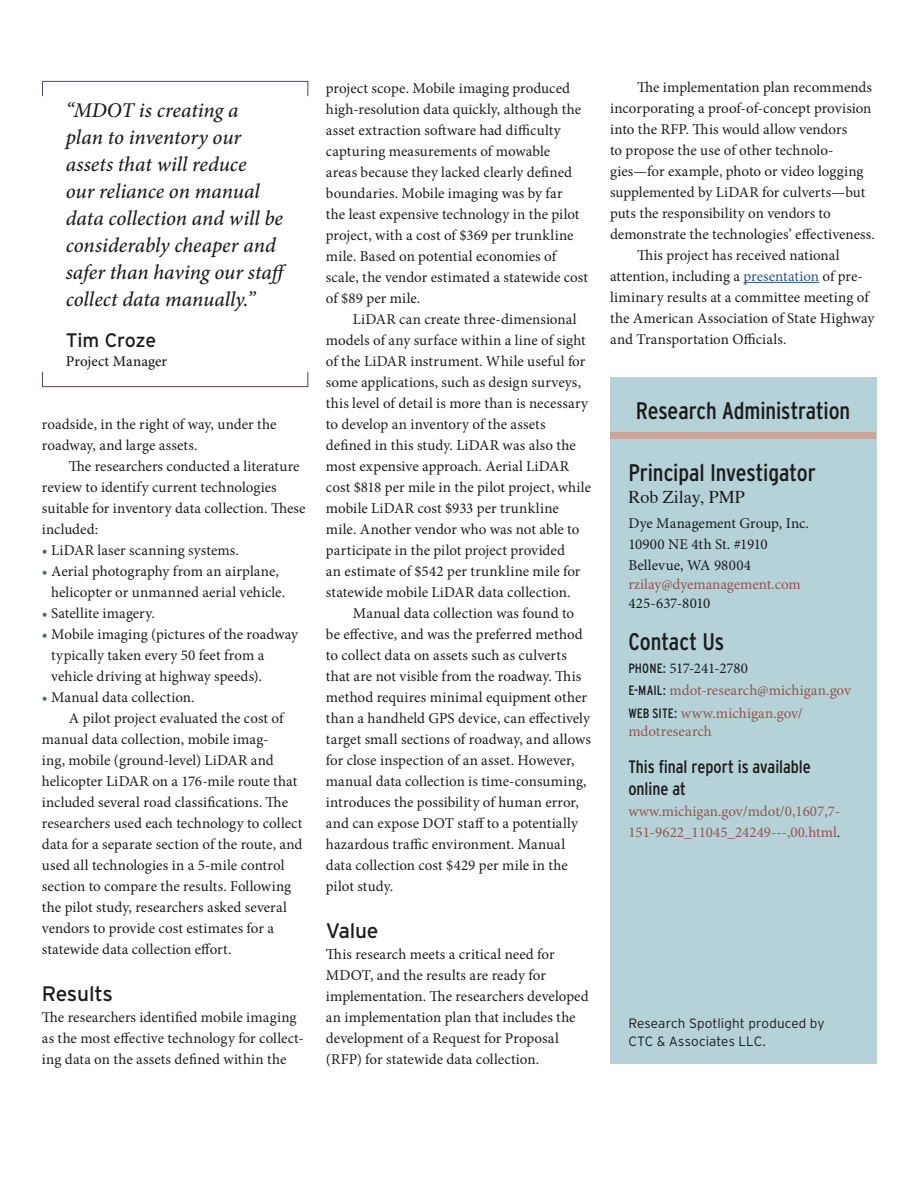
<style>
.page{position:relative;width:918px;height:1188px;background:#fff}
.page>*{position:absolute;margin:0;border:0;box-sizing:border-box;transform-origin:0 0}
.Project_Info_Header{font:condensed 24px "Interstate";letter-spacing:-.005em;color:#1c1c1a}
.Pull_Quote{font:italic 500 21px/27px "Minion Pro";letter-spacing:-.005em;color:#1c1c1a}
.Subheads{font:21px "Interstate";letter-spacing:-.01em;color:#1c1c1a}
.Pull_Quote_Name{font:19.5px "Interstate";letter-spacing:-.015em;color:#1c1c1a}
.Sidebar_subhead{font:condensed 18px/22.5px "Interstate";color:#1c1c1a}
.Sidebar_subhead-2{font:18px "Times";color:#1c1c1a}
.Body_Copy{font:15px/21px "Minion Pro";letter-spacing:.005em;color:#1c1c1a}
.Body_Copy_No_Indent{font:15px/21px "Minion Pro";letter-spacing:.005em;color:#1c1c1a}
.Body_Copy-2{font:15px/18px "Minion Pro";letter-spacing:.005em;color:#945749}
.sidebar_copy{font:15px/21px "Minion Pro";color:#1c1c1a}
.Body_Copy_No_Indent-2{font:15px/21px "Minion Pro";color:#945749}
.sidebar_copy-2{font:15px "Minion Pro";letter-spacing:-.005em;color:#945749}
.Body_Copy-3{font:15px "Minion Pro";letter-spacing:-.015em;color:#1c1c1a}
.Pull_Quote_Job_Title{font:500 15px "Minion Pro";letter-spacing:.005em;color:#1c1c1a}
.t1{font:300 13.5px/18px "Interstate";letter-spacing:.005em;color:#1c1c1a}
.s1{color:#466777}
.s2{color:#2d528b}
.s3{font-family:"Interstate";font-stretch:condensed;font-size:13.5px}
.s4{font-family:"Interstate";font-stretch:condensed;font-size:13.5px;color:#1c1c1a}
.s5{color:#1c1c1a}
</style>
<div class="page">
<div style="left:610px;top:377px;width:266px;height:687px;background:#b4d2d7"></div>
<hr style="left:42px;top:81px;width:266px;height:1px;background:#534364">
<svg style="left:307px;top:82px;width:1px;height:14px"></svg>
<svg style="left:42px;top:82px;width:1px;height:14px"></svg>
<hr style="left:42px;top:386px;width:266px;height:1px;background:#534364">
<svg style="left:42px;top:372px;width:1px;height:14px"></svg>
<svg style="left:307px;top:372px;width:1px;height:14px"></svg>
<hr style="left:744px;top:282px;width:75px;height:1px;background:#2d528b">
<div style="left:610px;top:433px;width:266px;height:6px;background:#cba698"></div>
<p class="Pull_Quote" style="left:66px;top:97px;width:225px">“MDOT is creating a<br>plan to inventory our assets that will reduce<br>our reliance on manual data collection and will be considerably cheaper and safer than having our staff collect data manually.”</p>
<p class="Pull_Quote_Name" style="left:66px;top:329px;width:92px">Tim Croze</p>
<p class="Pull_Quote_Job_Title" style="left:66px;top:351px;width:103px">Project Manager</p>
<p class="Body_Copy_No_Indent" style="left:42px;top:414px;width:236px">roadside, in the right of way, under the roadway, and large assets.</p>
<p class="Body_Copy" style="left:42px;top:456px;width:265px;text-indent:27px">The researchers conducted a literature review to identify current technologies suitable for inventory data collection. These included:</p>
<p class="Body_Copy_No_Indent" style="left:42px;top:540px;width:199px"><span class="s1">•</span> LiDAR laser scanning systems.</p>
<p class="Body_Copy_No_Indent" style="left:51px;top:561px;width:235px;text-indent:-9px"><span class="s1">•</span> Aerial photography from an airplane, helicopter or unmanned aerial vehicle.</p>
<p class="Body_Copy_No_Indent" style="left:42px;top:603px;width:115px"><span class="s1">•</span> Satellite imagery.</p>
<p class="Body_Copy_No_Indent" style="left:51px;top:624px;width:248px;text-indent:-9px"><span class="s1">•</span> Mobile imaging (pictures of the roadway typically taken every 50 feet from a vehicle driving at highway speeds).</p>
<p class="Body_Copy_No_Indent" style="left:42px;top:687px;width:154px"><span class="s1">•</span> Manual data collection.</p>
<p class="Body_Copy" style="left:42px;top:708px;width:262px;text-indent:27px">A pilot project evaluated the cost of manual data collection, mobile imag-<br>ing, mobile (ground-level) LiDAR and helicopter LiDAR on a 176-mile route that included several road classifications. The researchers used each technology to collect data for a separate section of the route, and used all technologies in a 5-mile control section to compare the results. Following the pilot study, researchers asked several vendors to provide cost estimates for a statewide data collection effort.</p>
<p class="Subheads" style="left:42px;top:982px;width:73px">Results</p>
<p class="Body_Copy_No_Indent" style="left:42px;top:1007px;width:263px">The researchers identified mobile imaging as the most effective technology for collect&shy;ing data on the assets defined within the</p>
<p class="Body_Copy_No_Indent" style="left:326px;top:78px;width:264px">project scope. Mobile imaging produced high-resolution data quickly, although the asset extraction software had difficulty capturing measurements of mowable<br>areas because they lacked clearly defined boundaries. Mobile imaging was by far<br>the least expensive technology in the pilot project, with a cost of $369 per trunkline mile. Based on potential economies of scale, the vendor estimated a statewide cost of $89 per mile.</p>
<p class="Body_Copy" style="left:326px;top:309px;width:267px;text-indent:27px">LiDAR can create three-dimensional models of any surface within a line of sight of the LiDAR instrument. While useful for some applications, such as design surveys, this level of detail is more than is necessary to develop an inventory of the assets defined in this study. LiDAR was also the most expensive approach. Aerial LiDAR cost $818 per mile in the pilot project, while mobile LiDAR cost $933 per trunkline mile. Another vendor who was not able to participate in the pilot project provided<br>an estimate of $542 per trunkline mile for statewide mobile LiDAR data collection.</p>
<p class="Body_Copy" style="left:326px;top:603px;width:267px;text-indent:27px">Manual data collection was found to be effective, and was the preferred method to collect data on assets such as culverts that are not visible from the roadway. This method requires minimal equipment other than a handheld GPS device, can effectively target small sections of roadway, and allows for close inspection of an asset. However, manual data collection is time-consuming, introduces the possibility of human error, and can expose DOT staff to a potentially hazardous traffic environment. Manual data collection cost $429 per mile in the pilot study.</p>
<p class="Subheads" style="left:326px;top:919px;width:54px">Value</p>
<p class="Body_Copy_No_Indent" style="left:326px;top:944px;width:264px">This research meets a critical need for MDOT, and the results are ready for implementation. The researchers developed an implementation plan that includes the development of a Request for Proposal (RFP) for statewide data collection.</p>
<p class="Body_Copy" style="left:610px;top:77px;width:266px;text-indent:27px">The implementation plan recommends incorporating a proof-of-concept provision into the RFP. This would allow vendors<br>to propose the use of other technolo&shy;gies—for example, photo or video logging supplemented by LiDAR for culverts—but puts the responsibility on vendors to demonstrate the technologies’ effectiveness.</p>
<p class="Body_Copy" style="left:610px;top:245px;width:266px;text-indent:27px">This project has received national attention, including a <span class="s2">presentation</span> of pre&shy;liminary results at a committee meeting of the American Association of State Highway and Transportation Officials.</p>
<p class="Project_Info_Header" style="left:636px;top:397px;width:216px">Research Administration</p>
<p class="Project_Info_Header" style="left:628px;top:459px;width:189px">Principal Investigator</p>
<p class="Sidebar_subhead-2" style="left:628px;top:485px;width:118px">Rob Zilay, PMP</p>
<p class="sidebar_copy" style="left:628px;top:513px;width:182px">Dye Management Group, Inc.<br>10900 NE 4th St. #1910<br>Bellevue, WA 98004</p>
<p class="sidebar_copy-2" style="left:628px;top:574px;width:174px">rzilay@dyemanagement.com</p>
<p class="sidebar_copy" style="left:628px;top:592px;width:83px">425-637-8010</p>
<p class="Project_Info_Header" style="left:628px;top:629px;width:97px">Contact Us</p>
<p class="Body_Copy-3" style="left:628px;top:658px;width:121px"><span class="s3">PHONE:</span> 517-241-2780</p>
<p class="Body_Copy-2" style="left:628px;top:682px;width:224px"><span class="s4">E-MAIL:</span> mdot-research@michigan.gov</p>
<p class="Body_Copy-2" style="left:628px;top:704px;width:176px"><span class="s4">WEB SITE:</span> www.michigan.gov/ mdotresearch</p>
<p class="Sidebar_subhead" style="left:628px;top:755px;width:184px">This final report is available online at</p>
<p class="Body_Copy_No_Indent-2" style="left:628px;top:801px;width:213px">www.michigan.gov/mdot/0,1607,7-<br>151-9622_11045_24249---,00.html<span class="s5">.</span></p>
<p class="t1" style="left:628px;top:1015px;width:198px">Research Spotlight produced by<br>CTC &amp; Associates LLC.</p>
</div>
